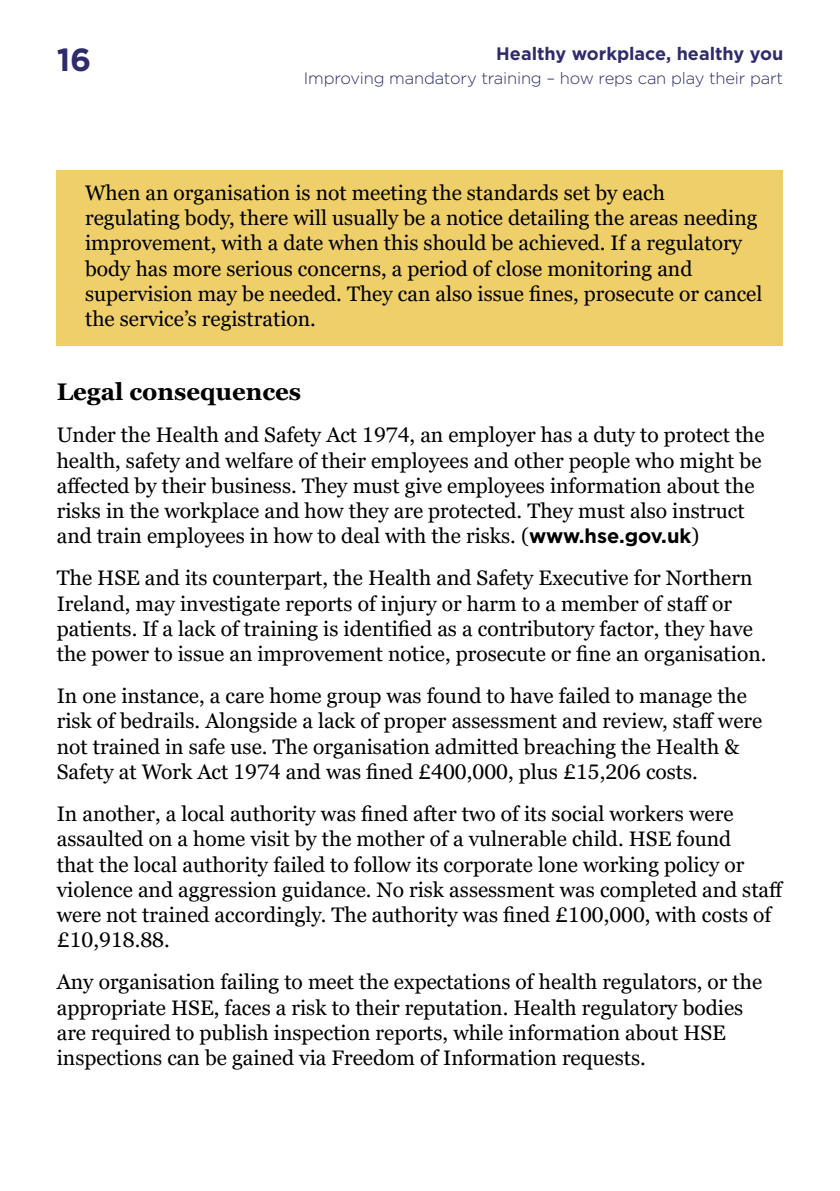
<style>
.page{position:relative;width:840px;height:1191px;background:#fff}
.page>*{position:absolute;margin:0;border:0;box-sizing:border-box;transform-origin:0 0}
.t1{font:700 32px "Gotham";color:#2f2c6b}
.t2{font:700 24px "Georgia Pro";color:#000}
.t3{font:21px/25.2px "Georgia Pro";color:#000}
.t4{font:700 18px "Gotham";color:#2f2c6b}
.t5{font:300 16.4px "Gotham";letter-spacing:-.01em;color:#2f2c6b}
.s1{font-family:"Gotham";font-weight:700;font-size:20px}
</style>
<div class="page">
<div style="left:57px;top:170px;width:725px;height:176px;background:#eecf69"></div>
<h1 class="t1" style="left:57px;top:38px;width:36px">16</h1>
<p class="t4" style="left:496px;top:41px;width:288px">Healthy workplace, healthy you</p>
<p class="t5" style="left:304px;top:68px;width:480px">Improving mandatory training – how reps can play their part</p>
<p class="t3" style="left:85px;top:181px;width:678px">When an organisation is not meeting the standards set by each regulating body, there will usually be a notice detailing the areas needing improvement, with a date when this should be achieved. If a regulatory body has more serious concerns, a period of close monitoring and supervision may be needed. They can also issue fines, prosecute or cancel the service’s registration.</p>
<p class="t2" style="left:57px;top:378px;width:246px">Legal consequences</p>
<p class="t3" style="left:57px;top:423px;width:709px">Under the Health and Safety Act 1974, an employer has a duty to protect the health, safety and welfare of their employees and other people who might be affected by their business. They must give employees information about the risks in the workplace and how they are protected. They must also instruct and train employees in how to deal with the risks. (<span class="s1">www.hse.gov.uk</span>)</p>
<p class="t3" style="left:57px;top:566px;width:710px">The HSE and its counterpart, the Health and Safety Executive for Northern Ireland, may investigate reports of injury or harm to a member of staff or patients. If a lack of training is identified as a contributory factor, they have the power to issue an improvement notice, prosecute or fine an organisation.</p>
<p class="t3" style="left:57px;top:684px;width:706px">In one instance, a care home group was found to have failed to manage the risk of bedrails. Alongside a lack of proper assessment and review, staff were not trained in safe use. The organisation admitted breaching the Health &amp; Safety at Work Act 1974 and was fined £400,000, plus £15,206 costs.</p>
<p class="t3" style="left:57px;top:802px;width:728px">In another, a local authority was fined after two of its social workers were assaulted on a home visit by the mother of a vulnerable child. HSE found<br>that the local authority failed to follow its corporate lone working policy or violence and aggression guidance. No risk assessment was completed and staff were not trained accordingly. The authority was fined £100,000, with costs of £10,918.88.</p>
<p class="t3" style="left:57px;top:970px;width:706px">Any organisation failing to meet the expectations of health regulators, or the appropriate HSE, faces a risk to their reputation. Health regulatory bodies are required to publish inspection reports, while information about HSE inspections can be gained via Freedom of Information requests.</p>
</div>
